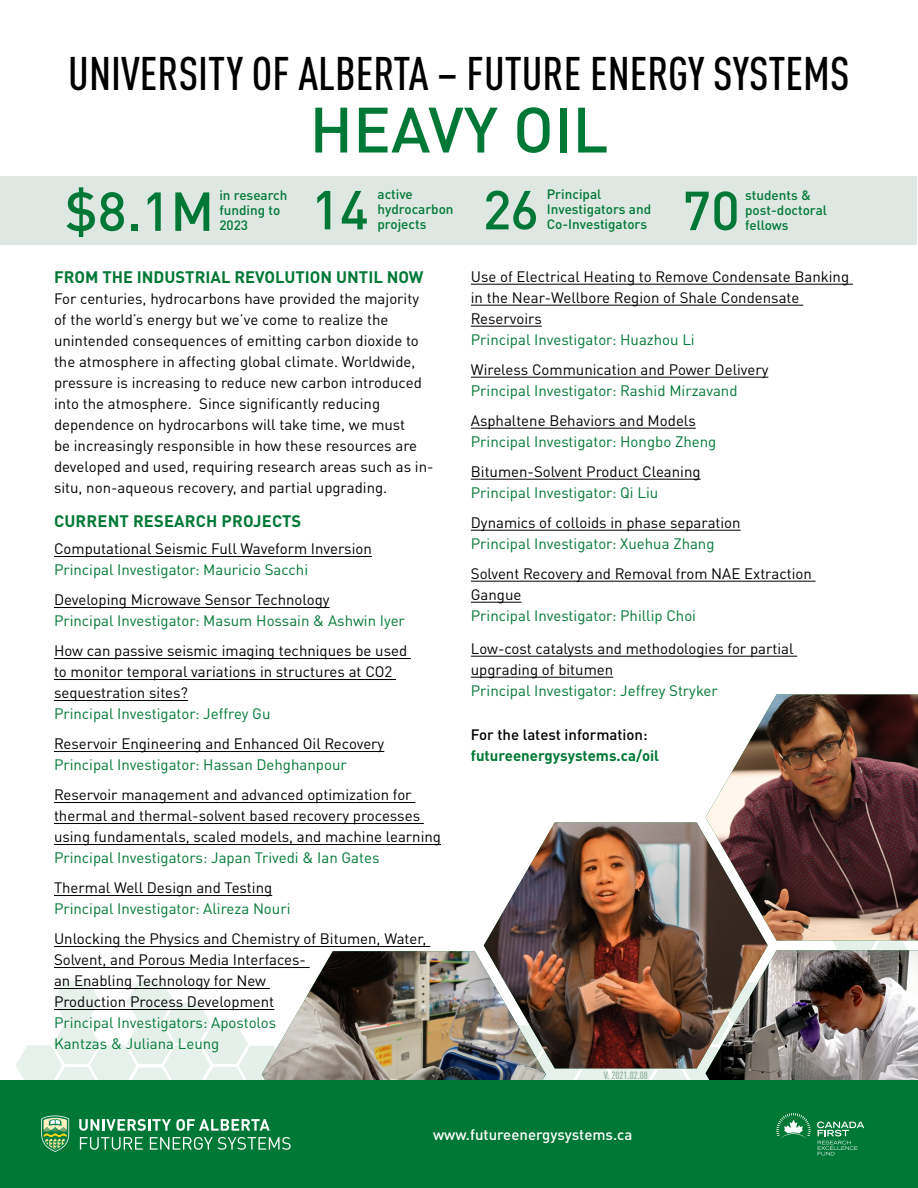
<style>
.page{position:relative;width:918px;height:1188px;background:#fff}
.page>*{position:absolute;margin:0;border:0;box-sizing:border-box;transform-origin:0 0}
.t1{font:500 63px "DIN Pro";color:#007835}
.t2{font:500 54px "DIN Pro";color:#007835}
.t3{font:500 condensed 46.5px "DIN Pro";color:#000}
.t4{font:700 16.5px "DIN Pro";color:#007835}
.t5{font:15px/21px "DIN Pro";color:#000}
.t6{font:15px/21px "DIN Pro";color:#007835}
.t7{font:500 15px "DIN Pro";color:#fff}
.t8{font:700 15px "DIN Pro";color:#007835}
.t9{font:500 15px "DIN Pro";color:#000}
.t10{font:500 13.5px/15px "DIN Pro";color:#007835}
.t11{font:500 condensed 10.5px "DIN Pro";color:#8eaf9b}
</style>
<div class="page">
<svg style="left:16px;top:802px;width:902px;height:279px"></svg>
<img style="left:706px;top:950px;width:212px;height:131px">
<img style="left:706px;top:694px;width:212px;height:246px">
<div style="left:0;top:176px;width:916px;height:68px;background:#dee7e2"></div>
<img style="left:262px;top:951px;width:284px;height:130px">
<img style="left:484px;top:822px;width:284px;height:246px">
<div style="left:0;top:1081px;width:918px;height:107px;background:#007835"></div>
<svg style="left:79px;top:1119px;width:191px;height:12px"></svg>
<svg style="left:80px;top:1137px;width:63px;height:13px"></svg>
<svg style="left:150px;top:1137px;width:141px;height:13px"></svg>
<svg style="left:41px;top:1116px;width:28px;height:36px"></svg>
<svg style="left:817px;top:1122px;width:47px;height:34px"></svg>
<svg style="left:777px;top:1113px;width:33px;height:26px"></svg>
<hr style="left:54px;top:556px;width:318px;height:1px;background:#000">
<hr style="left:54px;top:607px;width:276px;height:1px;background:#000">
<hr style="left:54px;top:658px;width:357px;height:1px;background:#000">
<hr style="left:54px;top:679px;width:342px;height:1px;background:#000">
<hr style="left:54px;top:700px;width:134px;height:1px;background:#000">
<hr style="left:54px;top:751px;width:330px;height:1px;background:#000">
<hr style="left:54px;top:802px;width:361px;height:1px;background:#000">
<hr style="left:54px;top:823px;width:370px;height:1px;background:#000">
<hr style="left:54px;top:844px;width:387px;height:1px;background:#000">
<hr style="left:54px;top:895px;width:218px;height:1px;background:#000">
<hr style="left:54px;top:946px;width:376px;height:1px;background:#000">
<hr style="left:54px;top:967px;width:256px;height:1px;background:#000">
<hr style="left:54px;top:988px;width:216px;height:1px;background:#000">
<hr style="left:54px;top:1009px;width:220px;height:1px;background:#000">
<hr style="left:471px;top:284px;width:382px;height:1px;background:#000">
<hr style="left:471px;top:305px;width:332px;height:1px;background:#000">
<hr style="left:471px;top:326px;width:71px;height:1px;background:#000">
<hr style="left:471px;top:377px;width:297px;height:1px;background:#000">
<hr style="left:471px;top:428px;width:225px;height:1px;background:#000">
<hr style="left:471px;top:479px;width:230px;height:1px;background:#000">
<hr style="left:471px;top:530px;width:270px;height:1px;background:#000">
<hr style="left:471px;top:581px;width:345px;height:1px;background:#000">
<hr style="left:471px;top:602px;width:50px;height:1px;background:#000">
<hr style="left:471px;top:656px;width:326px;height:1px;background:#000">
<hr style="left:471px;top:677px;width:142px;height:1px;background:#000">
<h3 class="t3" style="left:68px;top:39px;width:783px">UNIVERSITY OF ALBERTA – FUTURE ENERGY SYSTEMS</h3>
<h1 class="t1" style="left:310px;top:87px;width:300px">HEAVY OIL</h1>
<h2 class="t2" style="left:65px;top:175px;width:151px">$8.1M</h2>
<h2 class="t2" style="left:311px;top:173px;width:59px">14</h2>
<p class="t10" style="left:378px;top:186px;width:78px">active hydrocarbon</p>
<p class="t10" style="left:547px;top:186px;width:106px">Principal<br>Investigators and<br>Co-Investigators</p>
<p class="t10" style="left:219px;top:187px;width:70px">in research funding to<br>2023</p>
<h2 class="t2" style="left:682px;top:174px;width:59px">70</h2>
<p class="t10" style="left:745px;top:187px;width:83px">students &amp; post-doctoral</p>
<h2 class="t2" style="left:483px;top:173px;width:58px">26</h2>
<p class="t10" style="left:378px;top:216px;width:50px">projects</p>
<p class="t10" style="left:745px;top:217px;width:45px">fellows</p>
<p class="t4" style="left:54px;top:265px;width:371px">FROM THE INDUSTRIAL REVOLUTION UNTIL NOW</p>
<p class="t5" style="left:54px;top:286px;width:381px">For centuries, hydrocarbons have provided the majority of the world’s energy but we’ve come to realize the unintended consequences of emitting carbon dioxide to the atmosphere in affecting global climate. Worldwide, pressure is increasing to reduce new carbon introduced into the atmosphere. Since significantly reducing dependence on hydrocarbons will take time, we must<br>be increasingly responsible in how these resources are developed and used, requiring research areas such as in&shy;situ, non-aqueous recovery, and partial upgrading.</p>
<p class="t4" style="left:54px;top:510px;width:249px">CURRENT RESEARCH PROJECTS</p>
<p class="t5" style="left:54px;top:537px;width:319px">Computational Seismic Full Waveform Inversion</p>
<p class="t6" style="left:54px;top:558px;width:256px">Principal Investigator: Mauricio Sacchi</p>
<p class="t5" style="left:54px;top:588px;width:277px">Developing Microwave Sensor Technology</p>
<p class="t6" style="left:54px;top:609px;width:352px">Principal Investigator: Masum Hossain &amp; Ashwin Iyer</p>
<p class="t5" style="left:54px;top:639px;width:355px">How can passive seismic imaging techniques be used to monitor temporal variations in structures at CO2 sequestration sites?</p>
<p class="t6" style="left:54px;top:702px;width:218px">Principal Investigator: Jeffrey Gu</p>
<p class="t5" style="left:54px;top:732px;width:332px">Reservoir Engineering and Enhanced Oil Recovery</p>
<p class="t6" style="left:54px;top:753px;width:294px">Principal Investigator: Hassan Dehghanpour</p>
<p class="t5" style="left:54px;top:783px;width:389px">Reservoir management and advanced optimization for thermal and thermal-solvent based recovery processes using fundamentals, scaled models, and machine learning</p>
<p class="t6" style="left:54px;top:846px;width:327px">Principal Investigators: Japan Trivedi &amp; Ian Gates</p>
<p class="t5" style="left:54px;top:876px;width:220px">Thermal Well Design and Testing</p>
<p class="t6" style="left:54px;top:897px;width:238px">Principal Investigator: Alireza Nouri</p>
<p class="t5" style="left:54px;top:927px;width:374px">Unlocking the Physics and Chemistry of Bitumen, Water, Solvent, and Porous Media Interfaces-<br>an Enabling Technology for New<br>Production Process Development</p>
<p class="t6" style="left:54px;top:1011px;width:224px">Principal Investigators: Apostolos<br>Kantzas &amp; Juliana Leung</p>
<p class="t5" style="left:471px;top:265px;width:380px">Use of Electrical Heating to Remove Condensate Banking in the Near-Wellbore Region of Shale Condensate<br>Reservoirs</p>
<p class="t6" style="left:471px;top:328px;width:225px">Principal Investigator: Huazhou Li</p>
<p class="t5" style="left:471px;top:358px;width:299px">Wireless Communication and Power Delivery</p>
<p class="t6" style="left:471px;top:379px;width:268px">Principal Investigator: Rashid Mirzavand</p>
<p class="t5" style="left:471px;top:409px;width:226px">Asphaltene Behaviors and Models</p>
<p class="t6" style="left:471px;top:430px;width:247px">Principal Investigator: Hongbo Zheng</p>
<p class="t5" style="left:471px;top:460px;width:231px">Bitumen-Solvent Product Cleaning</p>
<p class="t6" style="left:471px;top:481px;width:189px">Principal Investigator: Qi Liu</p>
<p class="t5" style="left:471px;top:511px;width:271px">Dynamics of colloids in phase separation</p>
<p class="t6" style="left:471px;top:532px;width:245px">Principal Investigator: Xuehua Zhang</p>
<p class="t5" style="left:471px;top:562px;width:342px">Solvent Recovery and Removal from NAE Extraction<br>Gangue</p>
<p class="t6" style="left:471px;top:604px;width:227px">Principal Investigator: Phillip Choi</p>
<p class="t5" style="left:471px;top:637px;width:324px">Low-cost catalysts and methodologies for partial upgrading of bitumen</p>
<p class="t6" style="left:471px;top:679px;width:248px">Principal Investigator: Jeffrey Stryker</p>
<p class="t9" style="left:471px;top:724px;width:178px">For the latest information:</p>
<p class="t8" style="left:471px;top:745px;width:190px">futureenergysystems.ca/oil</p>
<p class="t11" style="left:604px;top:1068px;width:46px">V. 2021.02.08</p>
<p class="t7" style="left:433px;top:1124px;width:201px">www.futureenergysystems.ca</p>
</div>
